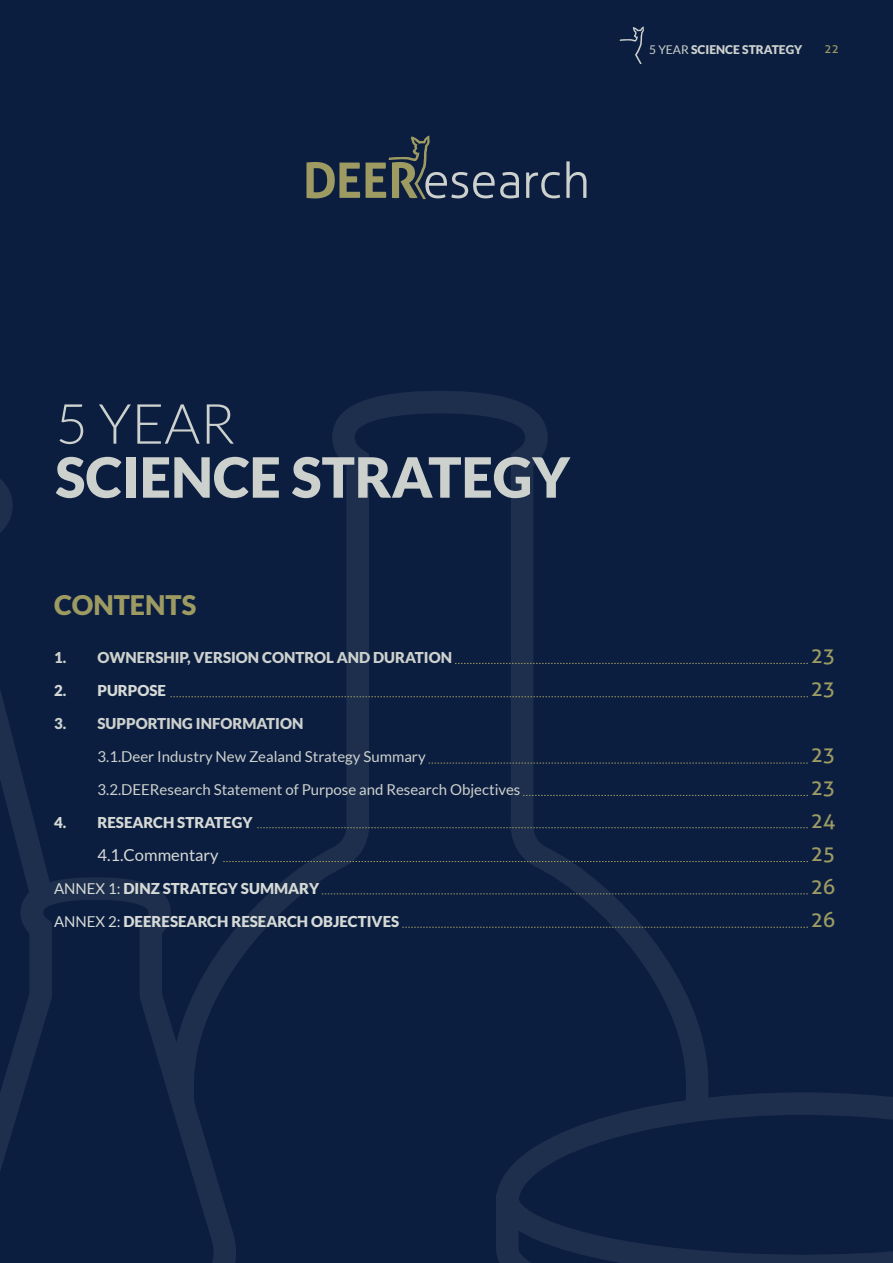
<style>
.page{position:relative;width:893px;height:1263px;background:#0c1e40}
.page>*{position:absolute;margin:0;border:0;box-sizing:border-box;transform-origin:0 0}
.t1{font:900 55.5px "Lato";color:#cdd1cd}
.t2{font:300 55.5px "Lato";color:#cdd1cd}
.t3{font:900 27px "Lato";color:#9d9b62}
.t4{font:21px "Aller";letter-spacing:-.025em;color:#9d9b62}
.t5{font:16.5px "Lato";color:#d6dad6}
.t6{font:15px "Lato";color:#cdd1cd}
.t7{font:900 15px "Lato";color:#d6dad6}
.t8{font:900 15px "Lato";color:#cdd1cd}
.t9{font:15px "Lato";color:#d6dad6}
.t10{font:900 12px "Lato";color:#cdd1cd}
.t11{font:12px "Aller";color:#9d9b62}
.s1{font-weight:400}
</style>
<div class="page">
<svg style="left:170px;top:391px;width:550px;height:617px"></svg>
<svg style="left:0;top:479px;width:43px;height:378px"></svg>
<svg style="left:0;top:857px;width:253px;height:406px"></svg>
<svg style="left:496px;top:1008px;width:397px;height:255px"></svg>
<svg style="left:306px;top:162px;width:54px;height:36px"></svg>
<svg style="left:526px;top:172px;width:34px;height:26px"></svg>
<svg style="left:566px;top:161px;width:20px;height:37px"></svg>
<svg style="left:366px;top:135px;width:153px;height:64px"></svg>
<svg style="left:455px;top:663px;width:353px;height:1px"></svg>
<svg style="left:170px;top:696px;width:638px;height:1px"></svg>
<svg style="left:429px;top:763px;width:379px;height:1px"></svg>
<svg style="left:523px;top:795px;width:285px;height:1px"></svg>
<svg style="left:257px;top:827px;width:551px;height:1px"></svg>
<svg style="left:223px;top:861px;width:585px;height:1px"></svg>
<svg style="left:322px;top:893px;width:486px;height:1px"></svg>
<svg style="left:402px;top:927px;width:406px;height:1px"></svg>
<svg style="left:620px;top:26px;width:24px;height:38px"></svg>
<p class="t10" style="left:649px;top:42px;width:155px"><span class="s1">5 YEAR</span> SCIENCE STRATEGY</p>
<p class="t11" style="left:825px;top:42px;width:16px">22</p>
<h1 class="t2" style="left:55px;top:394px;width:181px">5 YEAR</h1>
<h1 class="t1" style="left:55px;top:445px;width:516px">SCIENCE STRATEGY</h1>
<h2 class="t3" style="left:54px;top:590px;width:143px">CONTENTS</h2>
<p class="t8" style="left:54px;top:649px;width:35px">1. O</p>
<p class="t8" style="left:110px;top:649px;width:344px">WNERSH IP, VERSION CONTROL AND DURATION</p>
<h3 class="t4" style="left:811px;top:643px;width:26px">23</h3>
<p class="t7" style="left:54px;top:682px;width:109px">2. PURPOSE</p>
<h3 class="t4" style="left:811px;top:676px;width:26px">23</h3>
<p class="t8" style="left:54px;top:715px;width:28px">3. SUPP</p>
<p class="t8" style="left:136px;top:715px;width:169px">ORTING INFORMATION</p>
<p class="t6" style="left:98px;top:748px;width:330px">3.1.Deer Industry New Zealand Strategy Summary</p>
<h3 class="t4" style="left:811px;top:742px;width:26px">23</h3>
<p class="t6" style="left:98px;top:781px;width:424px">3.2.DEEResearch Statement of Purpose and Research Objectives</p>
<h3 class="t4" style="left:811px;top:775px;width:26px">23</h3>
<p class="t7" style="left:54px;top:814px;width:195px">4. RESEARCH STRATEGY</p>
<h3 class="t4" style="left:811px;top:808px;width:26px">24</h3>
<p class="t5" style="left:97px;top:846px;width:123px">4.1.Commentary</p>
<h3 class="t4" style="left:811px;top:841px;width:26px">25</h3>
<p class="t9" style="left:54px;top:880px;width:21px">Anne</p>
<p class="t7" style="left:96px;top:880px;width:105px"><span class="s1">x 1:</span> DINZ STRATEG</p>
<p class="t7" style="left:228px;top:880px;width:79px">Y SUMMARY</p>
<h3 class="t4" style="left:811px;top:874px;width:26px">26</h3>
<p class="t9" style="left:54px;top:913px;width:21px">Anne</p>
<p class="t7" style="left:96px;top:913px;width:305px"><span class="s1">x 2:</span> DEERESEARCH RESEARCH OBJECTIVES</p>
<h3 class="t4" style="left:811px;top:907px;width:26px">26</h3>
</div>
